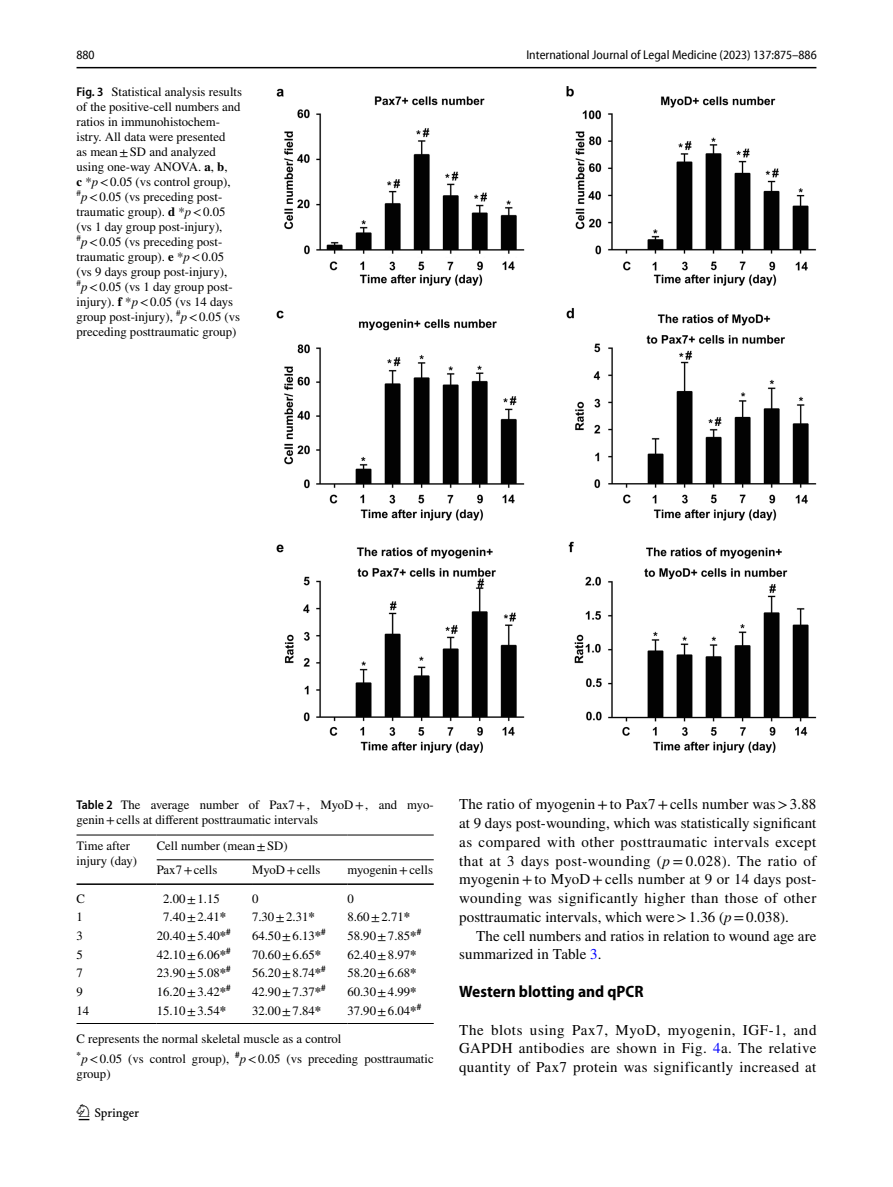
<style>
.page{position:relative;width:893px;height:1187px;background:#fff}
.page>*{position:absolute;margin:0;border:0;box-sizing:border-box;transform-origin:0 0}
.t1{font:22.5px "Springnew Regular 2";color:#000}
.t2{font:700 semi-condensed 16.5px "Myriad Pro";color:#000}
.t3{font:15px/18.8px "STIX";letter-spacing:.005em;color:#000;text-align:justify}
.t4{font:12.75px/15px "STIX";color:#000}
.t5{font:semi-condensed 12.75px "Myriad Pro Unic";color:#000}
.s1{font-family:"Myriad Pro";font-weight:600;font-stretch:semi-condensed}
.s2{font-weight:700}
.s3{font-style:italic}
.s4{color:#00f}
</style>
<div class="page">
<hr style="left:77px;top:67px;width:739px;height:1px;background:#000">
<img style="left:276px;top:87px;width:540px;height:665px">
<hr style="left:77px;top:834px;width:80px;height:1px;background:#000">
<hr style="left:77px;top:883px;width:80px;height:1px;background:#000">
<hr style="left:157px;top:834px;width:95px;height:1px;background:#000">
<hr style="left:252px;top:834px;width:95px;height:1px;background:#000">
<hr style="left:347px;top:834px;width:87px;height:1px;background:#000">
<hr style="left:157px;top:883px;width:95px;height:1px;background:#000">
<hr style="left:252px;top:883px;width:95px;height:1px;background:#000">
<hr style="left:347px;top:883px;width:87px;height:1px;background:#000">
<hr style="left:77px;top:1022px;width:80px;height:1px;background:#000">
<hr style="left:157px;top:1022px;width:95px;height:1px;background:#000">
<hr style="left:252px;top:1022px;width:95px;height:1px;background:#000">
<hr style="left:347px;top:1022px;width:87px;height:1px;background:#000">
<hr style="left:157px;top:859px;width:277px;height:1px;background:#000">
<p class="t5" style="left:76px;top:50px;width:20px">880</p>
<p class="t5" style="left:526px;top:50px;width:292px">International Journal of Legal Medicine (2023) 137:875–886</p>
<p class="t4" style="left:77px;top:85px;width:167px"><span class="s1">Fig. 3</span> Statistical analysis results of the positive-cell numbers and ratios in immunohistochem&shy;istry. All data were presented<br>as mean±SD and analyzed using one-way ANOVA. <span class="s2">a</span>, <span class="s2">b</span>,<br><span class="s2">c</span> *<span class="s3">p</span>&lt;0.05 (vs control group), <sup>#</sup><span class="s3">p</span>&lt;0.05 (vs preceding post&shy;traumatic group). <span class="s2">d</span> *<span class="s3">p</span>&lt;0.05 (vs 1 day group post-injury), <sup>#</sup><span class="s3">p</span>&lt;0.05 (vs preceding post&shy;traumatic group). <span class="s2">e</span> *<span class="s3">p</span>&lt;0.05 (vs 9 days group post-injury), <sup>#</sup><span class="s3">p</span>&lt;0.05 (vs 1 day group post&shy;injury). <span class="s2">f</span> *<span class="s3">p</span>&lt;0.05 (vs 14 days group post-injury), <sup>#</sup><span class="s3">p</span>&lt;0.05 (vs preceding posttraumatic group)</p>
<p class="t4" style="left:77px;top:798px;width:359px"><span class="s1">Table 2</span> The average number of Pax7+, MyoD+, and myo&shy;genin+cells at different posttraumatic intervals</p>
<p class="t4" style="left:77px;top:839px;width:62px">Time after injury (day)</p>
<p class="t4" style="left:157px;top:834px;width:132px;line-height:24.5px">Cell number (mean±SD)<br>Pax7+cells</p>
<p class="t4" style="left:252px;top:863px;width:70px">MyoD+cells</p>
<p class="t4" style="left:347px;top:863px;width:87px">myogenin+cells</p>
<p class="t4" style="left:77px;top:891px;width:10px">C</p>
<p class="t4" style="left:163px;top:891px;width:58px">2.00±1.15</p>
<p class="t4" style="left:252px;top:891px;width:8px">0</p>
<p class="t4" style="left:347px;top:891px;width:8px">0</p>
<p class="t4" style="left:77px;top:910px;width:8px">1</p>
<p class="t4" style="left:163px;top:910px;width:64px">7.40±2.41<span class="s2">*</span></p>
<p class="t4" style="left:252px;top:910px;width:64px">7.30±2.31<span class="s2">*</span></p>
<p class="t4" style="left:347px;top:910px;width:64px">8.60±2.71<span class="s2">*</span></p>
<p class="t4" style="left:77px;top:929px;width:8px">3</p>
<p class="t4" style="left:157px;top:929px;width:75px">20.40±5.40<span class="s2">*</span><sup>#</sup></p>
<p class="t4" style="left:252px;top:928px;width:75px">64.50±6.13<span class="s2">*</span><sup>#</sup></p>
<p class="t4" style="left:347px;top:928px;width:75px">58.90±7.85<span class="s2">*</span><sup>#</sup></p>
<p class="t4" style="left:77px;top:947px;width:8px">5</p>
<p class="t4" style="left:157px;top:947px;width:75px">42.10±6.06<span class="s2">*</span><sup>#</sup></p>
<p class="t4" style="left:252px;top:947px;width:71px">70.60±6.65<span class="s2">*</span></p>
<p class="t4" style="left:347px;top:947px;width:71px">62.40±8.97<span class="s2">*</span></p>
<p class="t4" style="left:77px;top:966px;width:8px">7</p>
<p class="t4" style="left:157px;top:966px;width:75px">23.90±5.08<span class="s2">*</span><sup>#</sup></p>
<p class="t4" style="left:252px;top:966px;width:75px">56.20±8.74<span class="s2">*</span><sup>#</sup></p>
<p class="t4" style="left:347px;top:966px;width:71px">58.20±6.68<span class="s2">*</span></p>
<p class="t4" style="left:77px;top:985px;width:8px">9</p>
<p class="t4" style="left:157px;top:985px;width:75px">16.20±3.42<span class="s2">*</span><sup>#</sup></p>
<p class="t4" style="left:252px;top:985px;width:75px">42.90±7.37<span class="s2">*</span><sup>#</sup></p>
<p class="t4" style="left:347px;top:985px;width:71px">60.30±4.99<span class="s2">*</span></p>
<p class="t4" style="left:77px;top:1003px;width:14px">14</p>
<p class="t4" style="left:157px;top:1003px;width:71px">15.10±3.54<span class="s2">*</span></p>
<p class="t4" style="left:252px;top:1003px;width:71px">32.00±7.84<span class="s2">*</span></p>
<p class="t4" style="left:347px;top:1003px;width:75px">37.90±6.04<span class="s2">*</span><sup>#</sup></p>
<p class="t4" style="left:77px;top:1030px;width:359px;line-height:19.2px">C represents the normal skeletal muscle as a control<br><sup>*</sup><span class="s3">p</span>&lt;0.05 (vs control group), <sup>#</sup><span class="s3">p</span>&lt;0.05 (vs preceding posttraumatic</p>
<p class="t4" style="left:77px;top:1066px;width:36px">group)</p>
<h1 class="t1" style="left:79px;top:1104px;width:62px">1 3</h1>
<p class="t3" style="left:459px;top:796px;width:359px">The ratio of myogenin+to Pax7+cells number was&gt;3.88 at 9 days post-wounding, which was statistically significant as compared with other posttraumatic intervals except that at 3 days post-wounding (<span class="s3">p</span> = 0.028). The ratio of myogenin+to MyoD +cells number at 9 or 14 days post&shy;wounding was significantly higher than those of other posttraumatic intervals, which were&gt;1.36 (<span class="s3">p</span>=0.038).</p>
<p class="t3" style="left:459px;top:927px;width:359px;text-indent:17px">The cell numbers and ratios in relation to wound age are summarized in Table <span class="s4">3</span>.</p>
<p class="t2" style="left:459px;top:982px;width:186px">Western blotting and qPCR</p>
<p class="t3" style="left:459px;top:1021px;width:359px">The blots using Pax7, MyoD, myogenin, IGF-1, and GAPDH antibodies are shown in Fig. <span class="s4">4</span>a. The relative quantity of Pax7 protein was significantly increased at</p>
</div>
